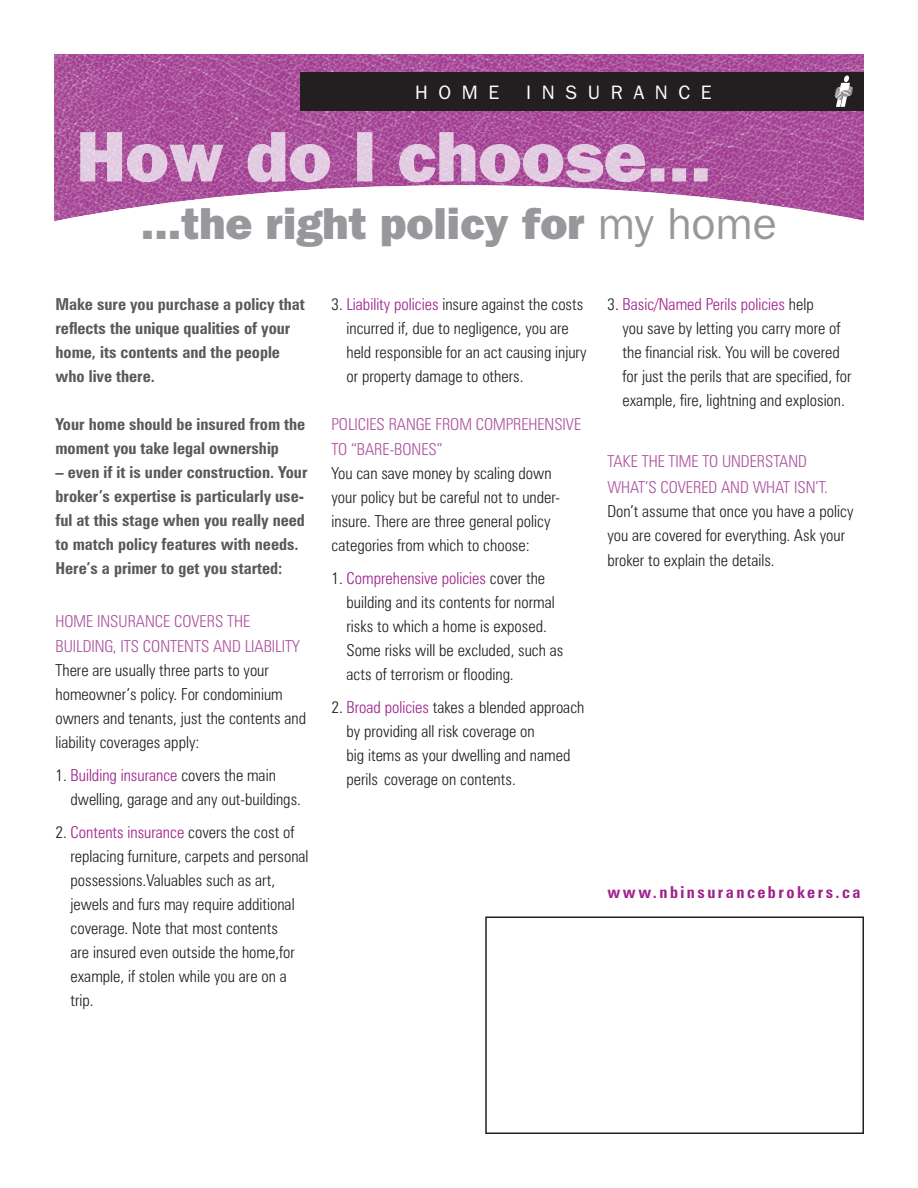
<style>
.page{position:relative;width:918px;height:1188px;background:#fff}
.page>*{position:absolute;margin:0;border:0;box-sizing:border-box;transform-origin:0 0}
.t1{font:800 45px "Franklin Gothic";color:#96989b}
.t2{font:19.5px "Franklin Gothic";letter-spacing:.54em;color:#fff}
.t3{font:300 condensed 16.5px/24px "Zurich BT";color:#231f20}
.t4{font:700 condensed 16.5px/24px "Zurich BT";color:#58595b}
.t5{font:300 condensed 16.5px/25.5px "Zurich BT";color:#ac539d}
.t6{font:700 condensed 16.5px "Zurich BT";letter-spacing:.15em;color:#9e218b}
.s1{font-weight:400}
.s2{color:#9e218b}
</style>
<div class="page">
<img style="left:54px;top:54px;width:810px;height:167px">
<svg style="left:485px;top:916px;width:379px;height:218px"></svg>
<img style="left:603px;top:132px;width:105px;height:11px">
<img style="left:80px;top:132px;width:523px;height:50px">
<img style="left:603px;top:143px;width:105px;height:39px">
<div style="left:300px;top:72px;width:564px;height:39px;background:#231f20"></div>
<svg style="left:834px;top:75px;width:19px;height:32px"></svg>
<p class="t2" style="left:415px;top:86px;width:86px">HOME</p>
<p class="t2" style="left:526px;top:86px;width:187px">INSURANCE</p>
<h1 class="t1" style="left:141px;top:208px;width:638px">...the right policy for <span class="s1">my home</span></h1>
<p class="t4" style="left:56px;top:294px;width:251px">Make sure you purchase a policy that reflects the unique qualities of your home, its contents and the people who live there.</p>
<p class="t4" style="left:56px;top:414px;width:251px">Your home should be insured from the moment you take legal ownership</p>
<p class="t4" style="left:56px;top:462px;width:254px">– even if it is under construction. Your broker’s expertise is particularly use&shy;ful at this stage when you really need to match policy features with needs.<br>Here’s a primer to get you started:</p>
<p class="t5" style="left:56px;top:609px;width:246px">HOME INSURANCE COVERS THE<br>BUILDING, ITS CONTENTS AND LIABILITY</p>
<p class="t3" style="left:56px;top:660px;width:252px">There are usually three parts to your homeowner’s policy. For condominium owners and tenants, just the contents and liability coverages apply:</p>
<p class="t3" style="left:70px;top:765px;width:232px;text-indent:-15px">1. <span class="s2">Building insurance</span> covers the main dwelling, garage and any out-buildings.</p>
<p class="t3" style="left:70px;top:822px;width:240px;text-indent:-15px">2. <span class="s2">Contents insurance</span> covers the cost of replacing furniture, carpets and personal possessions.Valuables such as art, jewels and furs may require additional coverage. Note that most contents<br>are insured even outside the home,for example, if stolen while you are on a trip.</p>
<p class="t3" style="left:346px;top:293px;width:242px;text-indent:-15px">3. <span class="s2">Liability policies</span> insure against the costs incurred if, due to negligence, you are held responsible for an act causing injury or property damage to others.</p>
<p class="t5" style="left:332px;top:412px;width:251px">POLICIES RANGE FROM COMPREHENSIVE<br>TO “BARE-BONES”</p>
<p class="t3" style="left:332px;top:463px;width:230px">You can save money by scaling down your policy but be careful not to under&shy;insure. There are three general policy categories from which to choose:</p>
<p class="t3" style="left:346px;top:568px;width:218px;text-indent:-15px">1. <span class="s2">Comprehensive policies</span> cover the building and its contents for normal risks to which a home is exposed.<br>Some risks will be excluded, such as acts of terrorism or flooding.</p>
<p class="t3" style="left:346px;top:697px;width:239px;text-indent:-15px">2. <span class="s2">Broad policies</span> takes a blended approach by providing all risk coverage on<br>big items as your dwelling and named perils coverage on contents.</p>
<p class="t3" style="left:622px;top:293px;width:231px;text-indent:-15px">3. <span class="s2">Basic/Named Perils policies</span> help<br>you save by letting you carry more of the financial risk. You will be covered for just the perils that are specified, for example, fire, lightning and explosion.</p>
<p class="t5" style="left:607px;top:450px;width:222px">TAKE THE TIME TO UNDERSTAND<br>WHAT’S COVERED AND WHAT ISN’T.</p>
<p class="t3" style="left:608px;top:500px;width:247px">Don’t assume that once you have a policy you are covered for everything. Ask your</p>
<p class="t3" style="left:608px;top:550px;width:169px">broker to explain the details.</p>
<p class="t6" style="left:608px;top:886px;width:255px">www.nbinsurancebrokers.ca</p>
</div>
